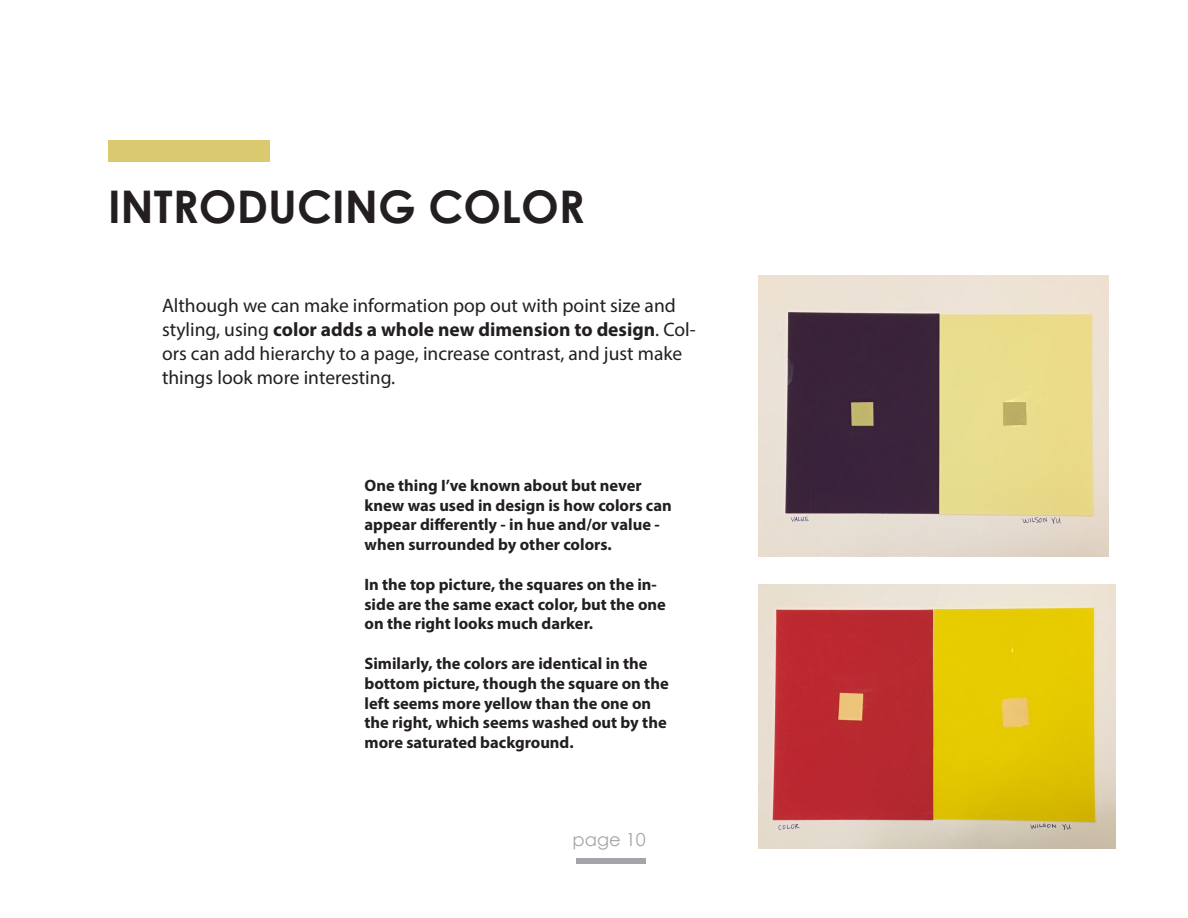
<style>
.page{position:relative;width:1188px;height:918px;background:#fff}
.page>*{position:absolute;margin:0;border:0;box-sizing:border-box;transform-origin:0 0}
.t1{font:700 45px "Century Gothic";color:#231f20}
.t2{font:19.5px/24px "Myriad Pro";color:#231f20}
.t3{font:18px "Century Gothic";color:#a4a5a9}
.t4{font:700 16.5px/19.8px "Myriad Pro";color:#231f20}
.s1{font-weight:700}
</style>
<div class="page">
<div style="left:108px;top:140px;width:162px;height:22px;background:#dac96e"></div>
<div style="left:577px;top:859px;width:69px;height:5px;background:#a4a5a9"></div>
<img style="left:759px;top:585px;width:357px;height:263px">
<img style="left:759px;top:275px;width:350px;height:282px">
<p class="t1" style="left:108px;top:172px;width:478px">INTRODUCING COLOR</p>
<p class="t2" style="left:162px;top:293px;width:535px">Although we can make information pop out with point size and styling, using <span class="s1">color adds a whole new dimension to design</span>. Col&shy;ors can add hierarchy to a page, increase contrast, and just make things look more interesting.</p>
<p class="t4" style="left:364px;top:475px;width:309px">One thing I’ve known about but never knew was used in design is how colors can appear differently - in hue and/or value - when surrounded by other colors.</p>
<p class="t4" style="left:364px;top:574px;width:303px">In the top picture, the squares on the in&shy;side are the same exact color, but the one on the right looks much darker.</p>
<p class="t4" style="left:364px;top:653px;width:306px">Similarly, the colors are identical in the bottom picture, though the square on the left seems more yellow than the one on the right, which seems washed out by the more saturated background.</p>
<p class="t3" style="left:572px;top:827px;width:75px">page 10</p>
</div>
